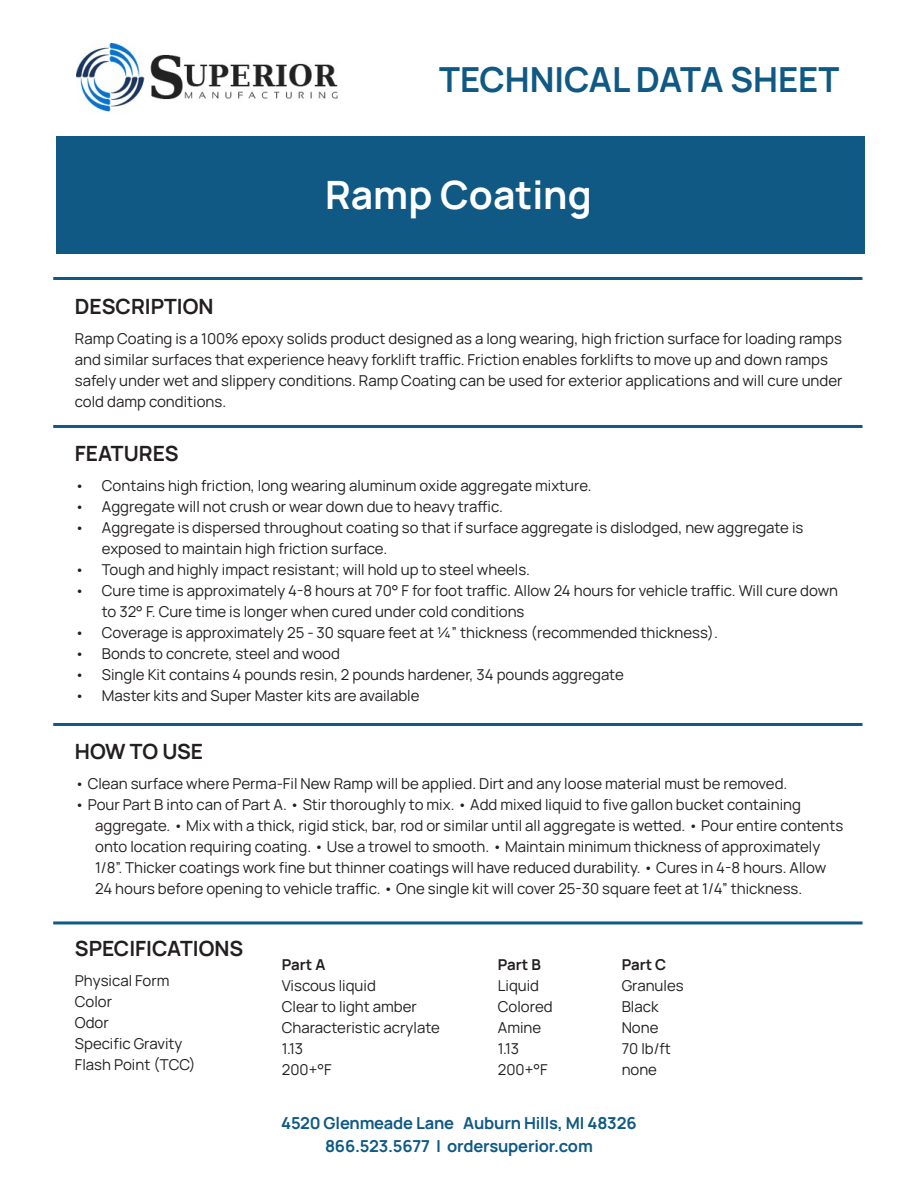
<style>
.page{position:relative;width:918px;height:1188px;background:#fff}
.page>*{position:absolute;margin:0;border:0;box-sizing:border-box;transform-origin:0 0}
.t1{font:700 39px "Manrope";color:#fff}
.t2{font:700 34.5px "Manrope";color:#0f5984}
.t3{font:700 21px "Manrope";color:#231f20}
.t4{font:700 16.5px/22.5px "Manrope";letter-spacing:-.01em;color:#0f5984;text-align:center}
.t5{font:15px/21px "Manrope";color:#231f20}
.t6{font:700 15px "Manrope";color:#231f20}
</style>
<div class="page">
<div style="left:56px;top:136px;width:809px;height:117px;background:#0f5984"></div>
<img style="left:76px;top:44px;width:262px;height:71px">
<hr style="left:53px;top:277px;width:809px;height:3px;background:#0f5984">
<hr style="left:53px;top:425px;width:809px;height:3px;background:#0f5984">
<hr style="left:53px;top:723px;width:809px;height:3px;background:#0f5984">
<hr style="left:53px;top:921px;width:809px;height:3px;background:#0f5984">
<p class="t2" style="left:439px;top:56px;width:402px">TECHNICAL DATA SHEET</p>
<p class="t1" style="left:325px;top:168px;width:268px">Ramp Coating</p>
<p class="t3" style="left:75px;top:292px;width:140px">DESCRIPTION</p>
<p class="t5" style="left:75px;top:327px;width:769px">Ramp Coating is a 100% epoxy solids product designed as a long wearing, high friction surface for loading ramps and similar surfaces that experience heavy forklift traffic. Friction enables forklifts to move up and down ramps safely under wet and slippery conditions. Ramp Coating can be used for exterior applications and will cure under cold damp conditions.</p>
<p class="t3" style="left:75px;top:438px;width:105px">FEATURES</p>
<p class="t5" style="left:75px;top:474px;width:518px">• Contains high friction, long wearing aluminum oxide aggregate mixture.</p>
<p class="t5" style="left:75px;top:495px;width:429px">• Aggregate will not crush or wear down due to heavy traffic.</p>
<p class="t5" style="left:102px;top:516px;width:703px;text-indent:-27px">• Aggregate is dispersed throughout coating so that if surface aggregate is dislodged, new aggregate is exposed to maintain high friction surface.</p>
<p class="t5" style="left:75px;top:558px;width:457px">• Tough and highly impact resistant; will hold up to steel wheels.</p>
<p class="t5" style="left:102px;top:579px;width:738px;text-indent:-27px">• Cure time is approximately 4-8 hours at 70° F for foot traffic. Allow 24 hours for vehicle traffic. Will cure down to 32° F. Cure time is longer when cured under cold conditions</p>
<p class="t5" style="left:75px;top:621px;width:644px">• Coverage is approximately 25 - 30 square feet at ¼” thickness (recommended thickness).</p>
<p class="t5" style="left:75px;top:642px;width:267px">• Bonds to concrete, steel and wood</p>
<p class="t5" style="left:75px;top:663px;width:550px">• Single Kit contains 4 pounds resin, 2 pounds hardener, 34 pounds aggregate</p>
<p class="t5" style="left:75px;top:684px;width:346px">• Master kits and Super Master kits are available</p>
<p class="t3" style="left:75px;top:737px;width:130px">HOW TO USE</p>
<p class="t5" style="left:75px;top:773px;width:714px">• Clean surface where Perma-Fil New Ramp will be applied. Dirt and any loose material must be removed.</p>
<p class="t5" style="left:95px;top:794px;width:750px;text-indent:-20px">• Pour Part B into can of Part A. • Stir thoroughly to mix. • Add mixed liquid to five gallon bucket containing aggregate. • Mix with a thick, rigid stick, bar, rod or similar until all aggregate is wetted. • Pour entire contents onto location requiring coating. • Use a trowel to smooth. • Maintain minimum thickness of approximately 1/8”. Thicker coatings work fine but thinner coatings will have reduced durability. • Cures in 4-8 hours. Allow 24 hours before opening to vehicle traffic. • One single kit will cover 25-30 square feet at 1/4” thickness.</p>
<p class="t3" style="left:75px;top:933px;width:170px">SPECIFICATIONS</p>
<p class="t5" style="left:75px;top:969px;width:96px">Physical Form</p>
<p class="t5" style="left:75px;top:990px;width:39px">Color</p>
<p class="t5" style="left:75px;top:1011px;width:35px">Odor</p>
<p class="t5" style="left:75px;top:1032px;width:109px">Specific Gravity</p>
<p class="t5" style="left:75px;top:1053px;width:122px">Flash Point (TCC)</p>
<p class="t6" style="left:282px;top:954px;width:45px">Part A</p>
<p class="t5" style="left:282px;top:975px;width:96px">Viscous liquid</p>
<p class="t5" style="left:282px;top:996px;width:137px">Clear to light amber</p>
<p class="t5" style="left:282px;top:1017px;width:159px">Characteristic acrylate</p>
<p class="t5" style="left:282px;top:1038px;width:23px">1.13</p>
<p class="t5" style="left:282px;top:1059px;width:51px">200+°F</p>
<p class="t6" style="left:498px;top:954px;width:44px">Part B</p>
<p class="t5" style="left:498px;top:975px;width:43px">Liquid</p>
<p class="t5" style="left:498px;top:996px;width:56px">Colored</p>
<p class="t5" style="left:498px;top:1017px;width:45px">Amine</p>
<p class="t5" style="left:498px;top:1038px;width:23px">1.13</p>
<p class="t5" style="left:498px;top:1059px;width:51px">200+°F</p>
<p class="t6" style="left:622px;top:954px;width:46px">Part C</p>
<p class="t5" style="left:622px;top:975px;width:63px">Granules</p>
<p class="t5" style="left:622px;top:996px;width:38px">Black</p>
<p class="t5" style="left:622px;top:1017px;width:38px">None</p>
<p class="t5" style="left:622px;top:1038px;width:51px">70 lb/ft</p>
<p class="t5" style="left:622px;top:1059px;width:37px">none</p>
<p class="t4" style="left:281px;top:1111px;width:357px">4520 Glenmeade Lane Auburn Hills, MI 48326<br>866.523.5677 | ordersuperior.com</p>
</div>
